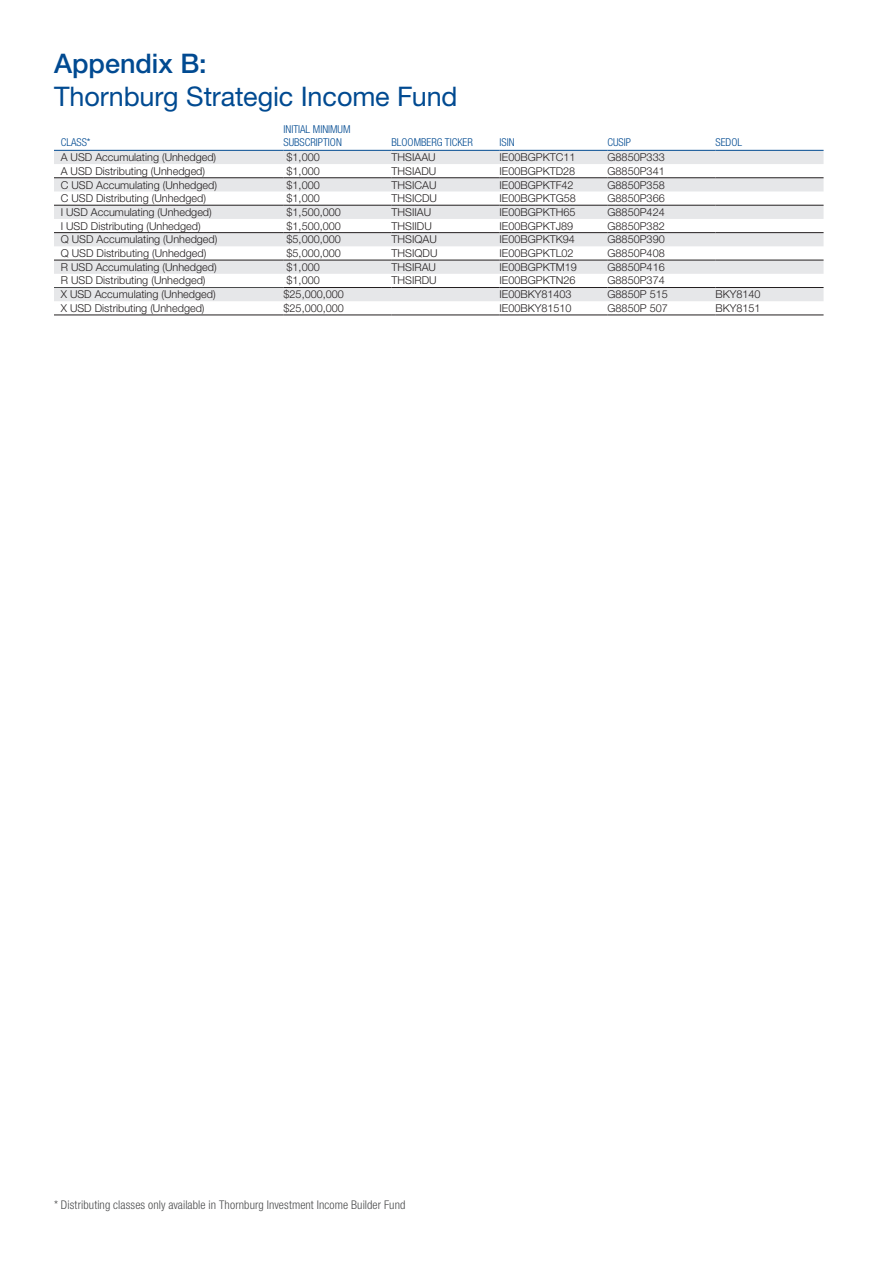
<style>
.page{position:relative;width:893px;height:1263px;background:#fff}
.page>*{position:absolute;margin:0;border:0;box-sizing:border-box;transform-origin:0 0}
.t1{font:27px "Helvetica Neue LT Std";letter-spacing:-.005em;color:#014a91}
.t2{font:500 27px "Helvetica Neue LT Std";color:#014a91}
.t3{font:300 condensed 12px "Helvetica Neue LT Std";letter-spacing:.01em;color:#4b4c4d}
.t4{font:300 10.8px "Helvetica Neue LT Std";color:#231f20}
.t5{font:300 condensed 10.8px/13px "Helvetica Neue LT Std";color:#014a91}
</style>
<div class="page">
<svg style="left:54px;top:151px;width:770px;height:150px;fill:#e6e7e9"></svg>
<hr style="left:54px;top:150px;width:230px;height:1px;background:#014a91">
<hr style="left:284px;top:150px;width:108px;height:1px;background:#014a91">
<hr style="left:54px;top:287px;width:230px;height:1px;background:#4b4c4d">
<hr style="left:392px;top:150px;width:108px;height:1px;background:#014a91">
<hr style="left:500px;top:150px;width:108px;height:1px;background:#014a91">
<hr style="left:608px;top:150px;width:108px;height:1px;background:#014a91">
<hr style="left:716px;top:150px;width:108px;height:1px;background:#014a91">
<hr style="left:392px;top:287px;width:108px;height:1px;background:#231f20">
<hr style="left:500px;top:287px;width:108px;height:1px;background:#231f20">
<hr style="left:608px;top:287px;width:108px;height:1px;background:#231f20">
<hr style="left:716px;top:287px;width:108px;height:1px;background:#231f20">
<hr style="left:392px;top:315px;width:108px;height:1px;background:#231f20">
<hr style="left:500px;top:315px;width:108px;height:1px;background:#231f20">
<hr style="left:608px;top:315px;width:108px;height:1px;background:#231f20">
<hr style="left:716px;top:315px;width:108px;height:1px;background:#231f20">
<hr style="left:284px;top:287px;width:108px;height:1px;background:#231f20">
<hr style="left:284px;top:315px;width:108px;height:1px;background:#231f20">
<hr style="left:54px;top:260px;width:230px;height:1px;background:#231f20">
<hr style="left:284px;top:260px;width:108px;height:1px;background:#231f20">
<hr style="left:392px;top:260px;width:108px;height:1px;background:#231f20">
<hr style="left:500px;top:260px;width:108px;height:1px;background:#231f20">
<hr style="left:608px;top:260px;width:108px;height:1px;background:#231f20">
<hr style="left:716px;top:260px;width:108px;height:1px;background:#231f20">
<hr style="left:54px;top:232px;width:230px;height:1px;background:#231f20">
<hr style="left:284px;top:232px;width:108px;height:1px;background:#231f20">
<hr style="left:392px;top:232px;width:108px;height:1px;background:#231f20">
<hr style="left:500px;top:232px;width:108px;height:1px;background:#231f20">
<hr style="left:608px;top:232px;width:108px;height:1px;background:#231f20">
<hr style="left:716px;top:232px;width:108px;height:1px;background:#231f20">
<hr style="left:54px;top:205px;width:230px;height:1px;background:#231f20">
<hr style="left:284px;top:205px;width:108px;height:1px;background:#231f20">
<hr style="left:392px;top:205px;width:108px;height:1px;background:#231f20">
<hr style="left:500px;top:205px;width:108px;height:1px;background:#231f20">
<hr style="left:608px;top:205px;width:108px;height:1px;background:#231f20">
<hr style="left:716px;top:205px;width:108px;height:1px;background:#231f20">
<hr style="left:54px;top:315px;width:230px;height:1px;background:#231f20">
<hr style="left:54px;top:177px;width:230px;height:1px;background:#231f20">
<hr style="left:284px;top:177px;width:108px;height:1px;background:#231f20">
<hr style="left:392px;top:177px;width:108px;height:1px;background:#231f20">
<hr style="left:500px;top:177px;width:108px;height:1px;background:#231f20">
<hr style="left:608px;top:177px;width:108px;height:1px;background:#231f20">
<hr style="left:716px;top:177px;width:108px;height:1px;background:#231f20">
<h1 class="t2" style="left:54px;top:48px;width:154px">Appendix B:</h1>
<h1 class="t1" style="left:54px;top:80px;width:405px">Thornburg Strategic Income Fund</h1>
<p class="t5" style="left:61px;top:136px;width:31px">CLASS*</p>
<p class="t5" style="left:284px;top:123px;width:69px">INITIAL MINIMUM<br>SUBSCRIPTION</p>
<p class="t5" style="left:392px;top:136px;width:83px">BLOOMBERG TICKER</p>
<p class="t5" style="left:500px;top:136px;width:17px">ISIN</p>
<p class="t5" style="left:608px;top:136px;width:25px">CUSIP</p>
<p class="t5" style="left:716px;top:136px;width:28px">SEDOL</p>
<p class="t4" style="left:61px;top:151px;width:157px">A USD Accumulating (Unhedged)</p>
<p class="t4" style="left:287px;top:151px;width:35px">$1,000</p>
<p class="t4" style="left:392px;top:151px;width:46px">THSIAAU</p>
<p class="t4" style="left:500px;top:151px;width:77px">IE00BGPKTC11</p>
<p class="t4" style="left:608px;top:151px;width:59px">G8850P333</p>
<p class="t4" style="left:61px;top:164px;width:146px">A USD Distributing (Unhedged)</p>
<p class="t4" style="left:287px;top:164px;width:35px">$1,000</p>
<p class="t4" style="left:392px;top:164px;width:46px">THSIADU</p>
<p class="t4" style="left:500px;top:164px;width:77px">IE00BGPKTD28</p>
<p class="t4" style="left:608px;top:164px;width:59px">G8850P341</p>
<p class="t4" style="left:61px;top:178px;width:158px">C USD Accumulating (Unhedged)</p>
<p class="t4" style="left:287px;top:178px;width:35px">$1,000</p>
<p class="t4" style="left:392px;top:178px;width:46px">THSICAU</p>
<p class="t4" style="left:500px;top:178px;width:76px">IE00BGPKTF42</p>
<p class="t4" style="left:608px;top:178px;width:59px">G8850P358</p>
<p class="t4" style="left:61px;top:192px;width:147px">C USD Distributing (Unhedged)</p>
<p class="t4" style="left:287px;top:192px;width:35px">$1,000</p>
<p class="t4" style="left:392px;top:192px;width:47px">THSICDU</p>
<p class="t4" style="left:500px;top:192px;width:78px">IE00BGPKTG58</p>
<p class="t4" style="left:608px;top:192px;width:59px">G8850P366</p>
<p class="t4" style="left:61px;top:206px;width:153px">I USD Accumulating (Unhedged)</p>
<p class="t4" style="left:287px;top:206px;width:56px">$1,500,000</p>
<p class="t4" style="left:392px;top:206px;width:41px">THSIIAU</p>
<p class="t4" style="left:500px;top:206px;width:77px">IE00BGPKTH65</p>
<p class="t4" style="left:608px;top:206px;width:59px">G8850P424</p>
<p class="t4" style="left:61px;top:219px;width:141px">I USD Distributing (Unhedged)</p>
<p class="t4" style="left:287px;top:219px;width:56px">$1,500,000</p>
<p class="t4" style="left:392px;top:219px;width:42px">THSIIDU</p>
<p class="t4" style="left:500px;top:219px;width:75px">IE00BGPKTJ89</p>
<p class="t4" style="left:608px;top:219px;width:59px">G8850P382</p>
<p class="t4" style="left:61px;top:233px;width:158px">Q USD Accumulating (Unhedged)</p>
<p class="t4" style="left:287px;top:233px;width:56px">$5,000,000</p>
<p class="t4" style="left:392px;top:233px;width:47px">THSIQAU</p>
<p class="t4" style="left:500px;top:233px;width:77px">IE00BGPKTK94</p>
<p class="t4" style="left:608px;top:233px;width:59px">G8850P390</p>
<p class="t4" style="left:61px;top:247px;width:147px">Q USD Distributing (Unhedged)</p>
<p class="t4" style="left:287px;top:247px;width:56px">$5,000,000</p>
<p class="t4" style="left:392px;top:247px;width:47px">THSIQDU</p>
<p class="t4" style="left:500px;top:247px;width:76px">IE00BGPKTL02</p>
<p class="t4" style="left:608px;top:247px;width:59px">G8850P408</p>
<p class="t4" style="left:61px;top:260px;width:157px">R USD Accumulating (Unhedged)</p>
<p class="t4" style="left:287px;top:260px;width:35px">$1,000</p>
<p class="t4" style="left:392px;top:260px;width:46px">THSIRAU</p>
<p class="t4" style="left:500px;top:260px;width:79px">IE00BGPKTM19</p>
<p class="t4" style="left:608px;top:260px;width:59px">G8850P416</p>
<p class="t4" style="left:61px;top:274px;width:146px">R USD Distributing (Unhedged)</p>
<p class="t4" style="left:287px;top:274px;width:35px">$1,000</p>
<p class="t4" style="left:392px;top:274px;width:47px">THSIRDU</p>
<p class="t4" style="left:500px;top:274px;width:77px">IE00BGPKTN26</p>
<p class="t4" style="left:608px;top:274px;width:59px">G8850P374</p>
<p class="t4" style="left:61px;top:288px;width:156px">X USD Accumulating (Unhedged)</p>
<p class="t4" style="left:284px;top:288px;width:62px">$25,000,000</p>
<p class="t4" style="left:500px;top:288px;width:74px">IE00BKY81403</p>
<p class="t4" style="left:608px;top:288px;width:62px">G8850P 515</p>
<p class="t4" style="left:716px;top:288px;width:47px">BKY8140</p>
<p class="t4" style="left:61px;top:301px;width:145px">X USD Distributing (Unhedged)</p>
<p class="t4" style="left:284px;top:301px;width:62px">$25,000,000</p>
<p class="t4" style="left:500px;top:301px;width:74px">IE00BKY81510</p>
<p class="t4" style="left:608px;top:301px;width:62px">G8850P 507</p>
<p class="t4" style="left:716px;top:301px;width:47px">BKY8151</p>
<p class="t3" style="left:54px;top:1198px;width:353px">* Distributing classes only available in Thornburg Investment Income Builder Fund</p>
</div>
